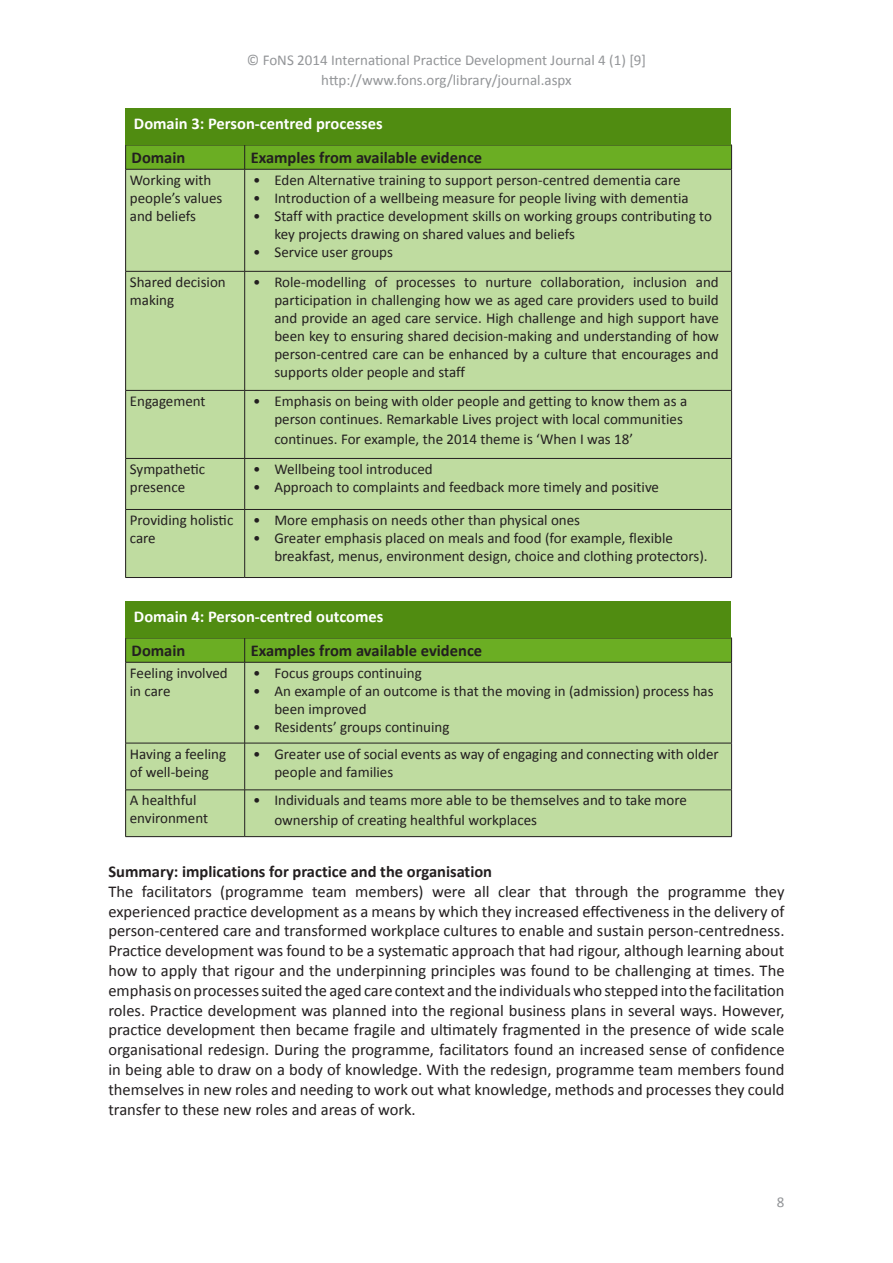
<style>
.page{position:relative;width:893px;height:1263px;background:#fff}
.page>*{position:absolute;margin:0;border:0;box-sizing:border-box;transform-origin:0 0}
.Body{font:16.5px/19.8px "Calibri";color:#231f20;text-align:justify}
.Xhead_1{font:700 16.5px "Calibri";color:#231f20}
.t1{font:700 16.5px "Calibri";color:#fff}
.t2{font:15px/18px "Calibri";color:#231f20}
.t3{font:15px/19.8px "Calibri";color:#939598;text-align:center}
</style>
<div class="page">
<div style="left:125px;top:117px;width:606px;height:461px;background:#bfdca0"></div>
<svg style="left:125px;top:145px;width:607px;height:24px;background:#68a922"></svg>
<hr style="left:125px;top:169px;width:120px;height:1px;background:#231f20">
<hr style="left:125px;top:169px;width:1px;height:102px;background:#231f20">
<hr style="left:245px;top:169px;width:487px;height:1px;background:#231f20">
<hr style="left:244px;top:169px;width:1px;height:102px;background:#231f20">
<hr style="left:731px;top:169px;width:1px;height:102px;background:#231f20">
<hr style="left:125px;top:271px;width:120px;height:1px;background:#231f20">
<hr style="left:125px;top:271px;width:1px;height:119px;background:#231f20">
<hr style="left:245px;top:271px;width:487px;height:1px;background:#231f20">
<hr style="left:244px;top:271px;width:1px;height:119px;background:#231f20">
<hr style="left:731px;top:271px;width:1px;height:119px;background:#231f20">
<hr style="left:125px;top:390px;width:120px;height:1px;background:#231f20">
<hr style="left:125px;top:391px;width:1px;height:67px;background:#231f20">
<hr style="left:245px;top:390px;width:487px;height:1px;background:#231f20">
<hr style="left:244px;top:391px;width:1px;height:67px;background:#231f20">
<hr style="left:731px;top:391px;width:1px;height:67px;background:#231f20">
<hr style="left:245px;top:458px;width:487px;height:1px;background:#231f20">
<hr style="left:731px;top:459px;width:1px;height:50px;background:#231f20">
<hr style="left:125px;top:510px;width:1px;height:67px;background:#231f20">
<hr style="left:245px;top:509px;width:487px;height:1px;background:#231f20">
<hr style="left:244px;top:510px;width:1px;height:67px;background:#231f20">
<hr style="left:731px;top:510px;width:1px;height:67px;background:#231f20">
<hr style="left:125px;top:577px;width:120px;height:1px;background:#231f20">
<hr style="left:245px;top:577px;width:487px;height:1px;background:#231f20">
<hr style="left:125px;top:458px;width:120px;height:1px;background:#231f20">
<hr style="left:125px;top:459px;width:1px;height:50px;background:#231f20">
<hr style="left:244px;top:459px;width:1px;height:50px;background:#231f20">
<hr style="left:125px;top:509px;width:120px;height:1px;background:#231f20">
<div style="left:125px;top:108px;width:606px;height:37px;background:#508c11"></div>
<div style="left:125px;top:610px;width:606px;height:227px;background:#bfdca0"></div>
<svg style="left:125px;top:638px;width:607px;height:24px;background:#68a922"></svg>
<hr style="left:125px;top:662px;width:120px;height:1px;background:#231f20">
<hr style="left:125px;top:662px;width:1px;height:81px;background:#231f20">
<hr style="left:245px;top:662px;width:487px;height:1px;background:#231f20">
<hr style="left:244px;top:662px;width:1px;height:81px;background:#231f20">
<hr style="left:731px;top:662px;width:1px;height:81px;background:#231f20">
<hr style="left:125px;top:743px;width:120px;height:1px;background:#231f20">
<hr style="left:125px;top:743px;width:1px;height:47px;background:#231f20">
<hr style="left:245px;top:743px;width:487px;height:1px;background:#231f20">
<hr style="left:244px;top:743px;width:1px;height:47px;background:#231f20">
<hr style="left:731px;top:743px;width:1px;height:47px;background:#231f20">
<hr style="left:125px;top:790px;width:120px;height:1px;background:#231f20">
<hr style="left:125px;top:790px;width:1px;height:46px;background:#231f20">
<hr style="left:245px;top:790px;width:487px;height:1px;background:#231f20">
<hr style="left:244px;top:790px;width:1px;height:46px;background:#231f20">
<hr style="left:731px;top:790px;width:1px;height:46px;background:#231f20">
<hr style="left:245px;top:836px;width:487px;height:1px;background:#231f20">
<hr style="left:125px;top:836px;width:120px;height:1px;background:#231f20">
<div style="left:125px;top:601px;width:606px;height:37px;background:#508c11"></div>
<p class="t3" style="left:247px;top:50px;width:401px">© FoNS 2014 International Practice Development Journal 4 (1) [9] http://www.fons.org/library/journal.aspx</p>
<p class="t1" style="left:134px;top:113px;width:250px">Domain 3: Person-centred processes</p>
<p class="Xhead_1" style="left:132px;top:147px;width:55px">Domain</p>
<p class="Xhead_1" style="left:251px;top:147px;width:233px">Examples from available evidence</p>
<p class="t2" style="left:130px;top:171px;width:94px">Working with people’s values and beliefs</p>
<p class="t2" style="left:253px;top:171px;width:429px">• Eden Alternative training to support person-centred dementia care</p>
<p class="t2" style="left:253px;top:189px;width:437px">• Introduction of a wellbeing measure for people living with dementia</p>
<p class="t2" style="left:274px;top:207px;width:439px;text-indent:-21px">• Staff with practice development skills on working groups contributing to key projects drawing on shared values and beliefs</p>
<p class="t2" style="left:253px;top:243px;width:141px">• Service user groups</p>
<p class="t2" style="left:130px;top:273px;width:97px">Shared decision making</p>
<p class="t2" style="left:274px;top:273px;width:446px;text-align:justify;text-indent:-21px">• Role-modelling of processes to nurture collaboration, inclusion and participation in challenging how we as aged care providers used to build and provide an aged care service. High challenge and high support have been key to ensuring shared decision-making and understanding of how person-centred care can be enhanced by a culture that encourages and supports older people and staff</p>
<p class="t2" style="left:130px;top:392px;width:77px">Engagement</p>
<p class="t2" style="left:253px;top:392px;width:436px;text-align:right">• Emphasis on being with older people and getting to know them as a person continues. Remarkable Lives project with local communities</p>
<p class="t2" style="left:274px;top:430px;width:360px">continues. For example, the 2014 theme is ‘When I was 18’</p>
<p class="t2" style="left:130px;top:460px;width:77px">Sympathetic presence</p>
<p class="t2" style="left:253px;top:460px;width:181px">• Wellbeing tool introduced</p>
<p class="t2" style="left:253px;top:478px;width:407px">• Approach to complaints and feedback more timely and positive</p>
<p class="t2" style="left:130px;top:511px;width:105px">Providing holistic care</p>
<p class="t2" style="left:253px;top:511px;width:328px">• More emphasis on needs other than physical ones</p>
<p class="t2" style="left:274px;top:529px;width:435px;text-indent:-21px">• Greater emphasis placed on meals and food (for example, flexible breakfast, menus, environment design, choice and clothing protectors).</p>
<p class="t1" style="left:134px;top:606px;width:251px">Domain 4: Person-centred outcomes</p>
<p class="Xhead_1" style="left:132px;top:640px;width:55px">Domain</p>
<p class="Xhead_1" style="left:251px;top:640px;width:233px">Examples from available evidence</p>
<p class="t2" style="left:130px;top:664px;width:99px">Feeling involved in care</p>
<p class="t2" style="left:253px;top:664px;width:170px">• Focus groups continuing</p>
<p class="t2" style="left:274px;top:682px;width:441px;text-indent:-21px">• An example of an outcome is that the moving in (admission) process has been improved</p>
<p class="t2" style="left:253px;top:718px;width:198px">• Residents’ groups continuing</p>
<p class="t2" style="left:130px;top:745px;width:98px">Having a feeling of well-being</p>
<p class="t2" style="left:274px;top:745px;width:446px;text-indent:-21px">• Greater use of social events as way of engaging and connecting with older people and families</p>
<p class="t2" style="left:130px;top:791px;width:80px">A healthful environment</p>
<p class="t2" style="left:274px;top:790px;width:414px;line-height:19.8px;text-indent:-21px">• Individuals and teams more able to be themselves and to take more ownership of creating healthful workplaces</p>
<p class="Xhead_1" style="left:108px;top:861px;width:385px">Summary: implications for practice and the organisation</p>
<p class="Body" style="left:108px;top:881px;width:678px">The facilitators (programme team members) were all clear that through the programme they experienced practice development as a means by which they increased effectiveness in the delivery of person-centered care and transformed workplace cultures to enable and sustain person-centredness.<br>Practice development was found to be a systematic approach that had rigour, although learning about how to apply that rigour and the underpinning principles was found to be challenging at times. The emphasis on processes suited the aged care context and the individuals who stepped into the facilitation roles. Practice development was planned into the regional business plans in several ways. However, practice development then became fragile and ultimately fragmented in the presence of wide scale organisational redesign. During the programme, facilitators found an increased sense of confidence in being able to draw on a body of knowledge. With the redesign, programme team members found themselves in new roles and needing to work out what knowledge, methods and processes they could transfer to these new roles and areas of work.</p>
<p class="t3" style="left:777px;top:1192px;width:9px">8</p>
</div>
